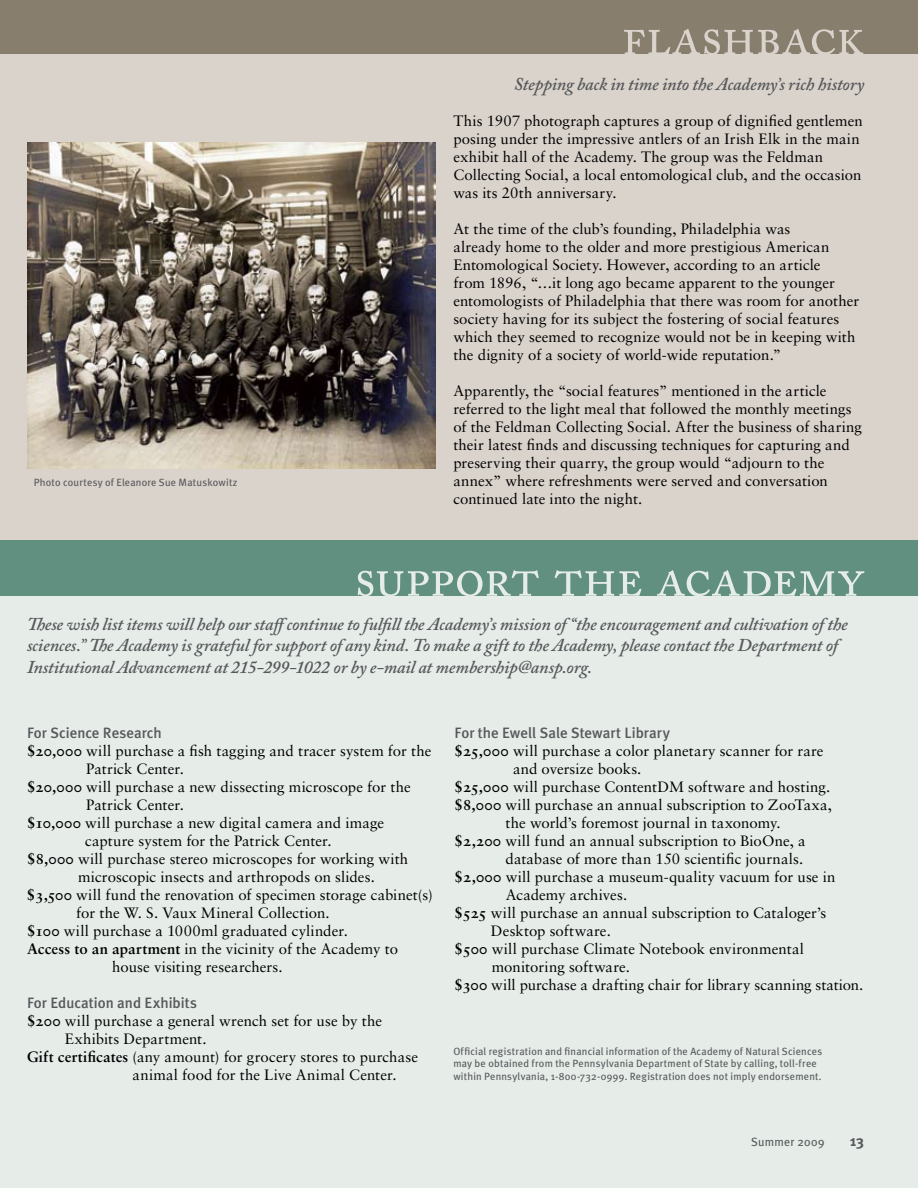
<style>
.page{position:relative;width:918px;height:1188px;background:#fff}
.page>*{position:absolute;margin:0;border:0;box-sizing:border-box;transform-origin:0 0}
.t1{font:54px "Adobe Caslon Pro";letter-spacing:-.01em;color:#e6ede9}
.t2{font:54px "Adobe Caslon Pro";letter-spacing:-.015em;color:#dad3cc}
.t3{font:italic 600 18px/21.6px "Adobe Caslon Pro";letter-spacing:-.01em;color:#58595b}
.t4{font:15px/18px "Sabon";letter-spacing:.005em;color:#000}
.t5{font:500 15px "Meta Plus";color:#58595b}
.t6{font:700 15px "Meta Plus";color:#58595b}
.t7{font:12px "Meta Plus";letter-spacing:.02em;color:#58595b}
.t8{font:10.5px/12.6px "Meta Plus";letter-spacing:.02em;color:#58595b}
.s1{font-family:"Sabon Bold Os F"}
</style>
<div class="page">
<div style="left:0;top:540px;width:918px;height:648px;background:#e6ede9"></div>
<div style="left:0;top:54px;width:918px;height:489px;background:#dad3cc"></div>
<div style="left:0;top:0;width:918px;height:54px;background:#887e6e"></div>
<div style="left:0;top:540px;width:918px;height:56px;background:#619080"></div>
<img style="left:27px;top:142px;width:408px;height:326px">
<h1 class="t2" style="left:621px;top:4px;width:244px">flashback</h1>
<p class="t8" style="left:34px;top:476px;width:205px">Photo courtesy of Eleanore Sue Matuskowitz</p>
<p class="t3" style="left:514px;top:73px;width:352px">Stepping back in time into the Academy’s rich history</p>
<p class="t4" style="left:453px;top:112px;width:411px">This 1907 photograph captures a group of dignified gentlemen posing under the impressive antlers of an Irish Elk in the main exhibit hall of the Academy. The group was the Feldman Collecting Social, a local entomological club, and the occasion was its 20th anniversary.</p>
<p class="t4" style="left:453px;top:220px;width:407px">At the time of the club’s founding, Philadelphia was<br>already home to the older and more prestigious American Entomological Society. However, according to an article<br>from 1896, “…it long ago became apparent to the younger entomologists of Philadelphia that there was room for another society having for its subject the fostering of social features which they seemed to recognize would not be in keeping with the dignity of a society of world-wide reputation.”</p>
<p class="t4" style="left:453px;top:382px;width:410px">Apparently, the “social features” mentioned in the article referred to the light meal that followed the monthly meetings of the Feldman Collecting Social. After the business of sharing their latest finds and discussing techniques for capturing and preserving their quarry, the group would “adjourn to the annex” where refreshments were served and conversation continued late into the night.</p>
<h1 class="t1" style="left:354px;top:545px;width:511px">support the academy</h1>
<p class="t3" style="left:27px;top:613px;width:822px">These wish list items will help our staffcontinue to fulfill the Academy’s mission of “the encouragement and cultivation of the sciences.” The Academy is grateful for support of any kind. To make a gift to the Academy, please contact the Department of<br>Institutional Advancement at 215-299-1022 or by e-mail at membership@ansp.org.</p>
<p class="t5" style="left:27px;top:724px;width:136px">For Science Research</p>
<p class="t4" style="left:27px;top:742px;width:406px"><span class="s1">$20,000</span> will purchase a fish tagging and tracer system for the</p>
<p class="t4" style="left:86px;top:760px;width:99px">Patrick Center.</p>
<p class="t4" style="left:27px;top:778px;width:385px"><span class="s1">$20,000</span> will purchase a new dissecting microscope for the</p>
<p class="t4" style="left:86px;top:796px;width:99px">Patrick Center.</p>
<p class="t4" style="left:27px;top:814px;width:359px"><span class="s1">$10,000</span> will purchase a new digital camera and image</p>
<p class="t4" style="left:85px;top:832px;width:248px">capture system for the Patrick Center.</p>
<p class="t4" style="left:27px;top:850px;width:383px"><span class="s1">$8,000</span> will purchase stereo microscopes for working with</p>
<p class="t4" style="left:78px;top:868px;width:298px">microscopic insects and arthropods on slides.</p>
<p class="t4" style="left:27px;top:886px;width:407px"><span class="s1">$3,500</span> will fund the renovation of specimen storage cabinet(s)</p>
<p class="t4" style="left:76px;top:904px;width:255px">for the W. S. Vaux Mineral Collection.</p>
<p class="t4" style="left:27px;top:922px;width:322px"><span class="s1">$100</span> will purchase a 1000ml graduated cylinder.</p>
<p class="t4" style="left:27px;top:940px;width:373px"><span class="s1">Access to an apartment</span> in the vicinity of the Academy to</p>
<p class="t4" style="left:112px;top:958px;width:172px">house visiting researchers.</p>
<p class="t5" style="left:27px;top:994px;width:172px">For Education and Exhibits</p>
<p class="t4" style="left:27px;top:1012px;width:357px"><span class="s1">$200</span> will purchase a general wrench set for use by the</p>
<p class="t4" style="left:65px;top:1030px;width:143px">Exhibits Department.</p>
<p class="t4" style="left:27px;top:1048px;width:393px"><span class="s1">Gift certificates</span> (any amount) for grocery stores to purchase</p>
<p class="t4" style="left:133px;top:1066px;width:265px">animal food for the Live Animal Center.</p>
<p class="t5" style="left:454px;top:724px;width:217px">For the Ewell Sale Stewart Library</p>
<p class="t4" style="left:454px;top:742px;width:371px"><span class="s1">$25,000</span> will purchase a color planetary scanner for rare</p>
<p class="t4" style="left:513px;top:760px;width:130px">and oversize books.</p>
<p class="t4" style="left:455px;top:778px;width:377px"><span class="s1">$25,000</span> will purchase ContentDM software and hosting.</p>
<p class="t4" style="left:455px;top:796px;width:379px"><span class="s1">$8,000</span> will purchase an annual subscription to ZooTaxa,</p>
<p class="t4" style="left:506px;top:814px;width:277px">the world’s foremost journal in taxonomy.</p>
<p class="t4" style="left:455px;top:832px;width:353px"><span class="s1">$2,200</span> will fund an annual subscription to BioOne, a</p>
<p class="t4" style="left:505px;top:850px;width:299px">database of more than 150 scientific journals.</p>
<p class="t4" style="left:455px;top:868px;width:383px"><span class="s1">$2,000</span> will purchase a museum-quality vacuum for use in</p>
<p class="t4" style="left:506px;top:886px;width:123px">Academy archives.</p>
<p class="t4" style="left:455px;top:904px;width:373px"><span class="s1">$525</span> will purchase an annual subscription to Cataloger’s</p>
<p class="t4" style="left:491px;top:922px;width:121px">Desktop software.</p>
<p class="t4" style="left:455px;top:940px;width:351px"><span class="s1">$500</span> will purchase Climate Notebook environmental</p>
<p class="t4" style="left:492px;top:958px;width:140px">monitoring software.</p>
<p class="t4" style="left:455px;top:976px;width:410px"><span class="s1">$300</span> will purchase a drafting chair for library scanning station.</p>
<p class="t8" style="left:453px;top:1045px;width:370px">Official registration and financial information of the Academy of Natural Sciences may be obtained from the Pennsylvania Department of State by calling, toll-free within Pennsylvania, 1-800-732-0999. Registration does not imply endorsement.</p>
<p class="t7" style="left:751px;top:1135px;width:75px">Summer 2009</p>
<p class="t6" style="left:850px;top:1132px;width:15px">13</p>
</div>
